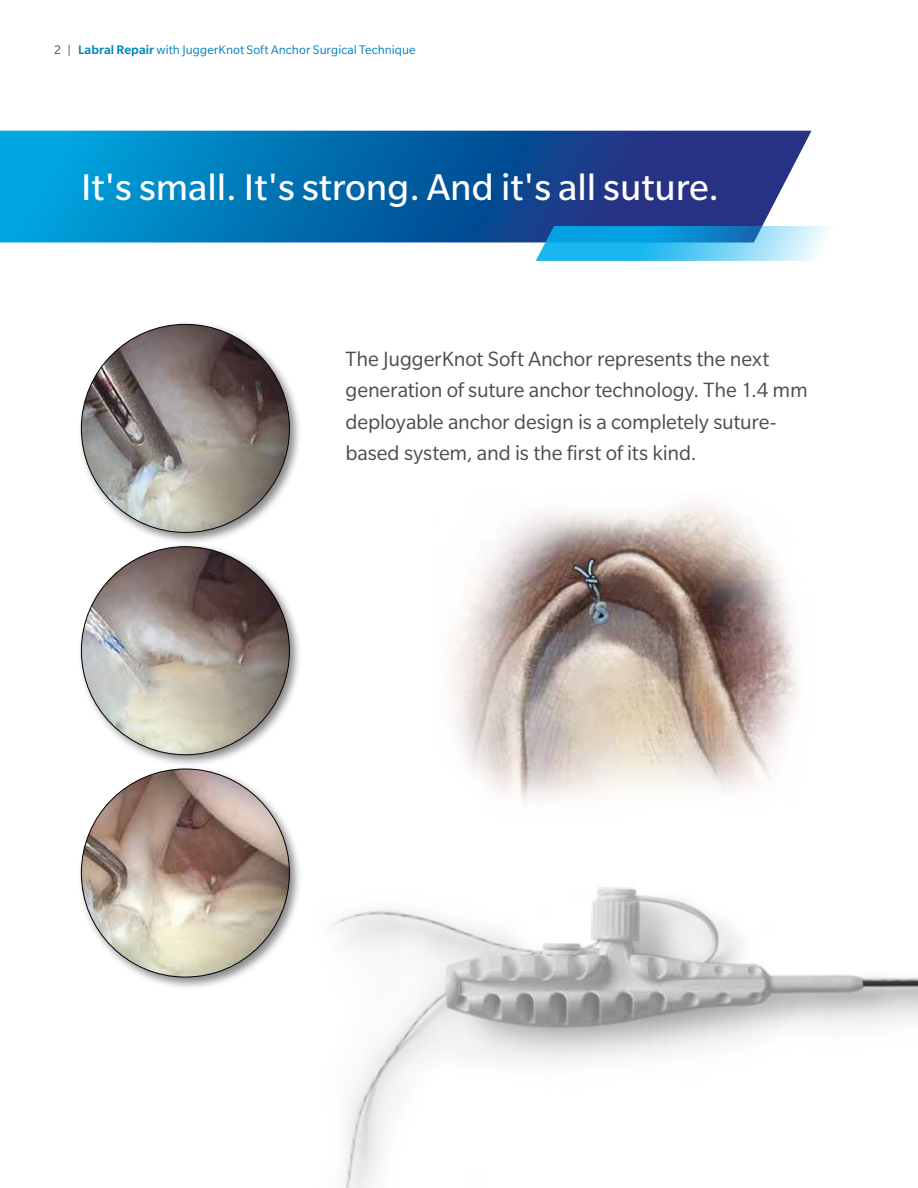
<style>
.page{position:relative;width:918px;height:1188px;background:#fff}
.page>*{position:absolute;margin:0;border:0;box-sizing:border-box;transform-origin:0 0}
.t1{font:40.5px "Slate Pro";color:#fff}
.t2{font:22.5px/31.5px "Slate Pro";letter-spacing:-.01em;color:#4d4d4f}
.t3{font:13.5px "Slate Pro";letter-spacing:.005em;color:#0083bf}
.s1{color:#4d4d4f}
.s2{font-weight:500}
</style>
<div class="page">
<img style="left:329px;top:887px;width:589px;height:301px">
<img style="left:451px;top:504px;width:347px;height:298px">
<div style="left:77px;top:320px;width:225px;height:225px;background:#000;opacity:.47"></div>
<img style="left:81px;top:324px;width:208px;height:208px;border-radius:104px">
<div style="left:77px;top:542px;width:225px;height:226px;background:#000;opacity:.47"></div>
<img style="left:81px;top:547px;width:208px;height:208px;border-radius:104px">
<div style="left:77px;top:765px;width:225px;height:225px;background:#000;opacity:.47"></div>
<img style="left:81px;top:769px;width:208px;height:208px;border-radius:104px">
<svg style="left:0;top:131px;width:812px;height:111px;background:#1068ab"></svg>
<svg style="left:536px;top:227px;width:292px;height:34px;background:#4fbae9"></svg>
<p class="t3" style="left:54px;top:43px;width:363px"><span class="s1">2 |</span> <span class="s2">Labral Repair</span> with JuggerKnot Soft Anchor Surgical Technique</p>
<h1 class="t1" style="left:81px;top:166px;width:640px">It's small. It's strong. And it's all suture.</h1>
<p class="t2" style="left:346px;top:343px;width:464px">The JuggerKnot Soft Anchor represents the next generation of suture anchor technology. The 1.4 mm deployable anchor design is a completely suture&shy;based system, and is the first of its kind.</p>
</div>
